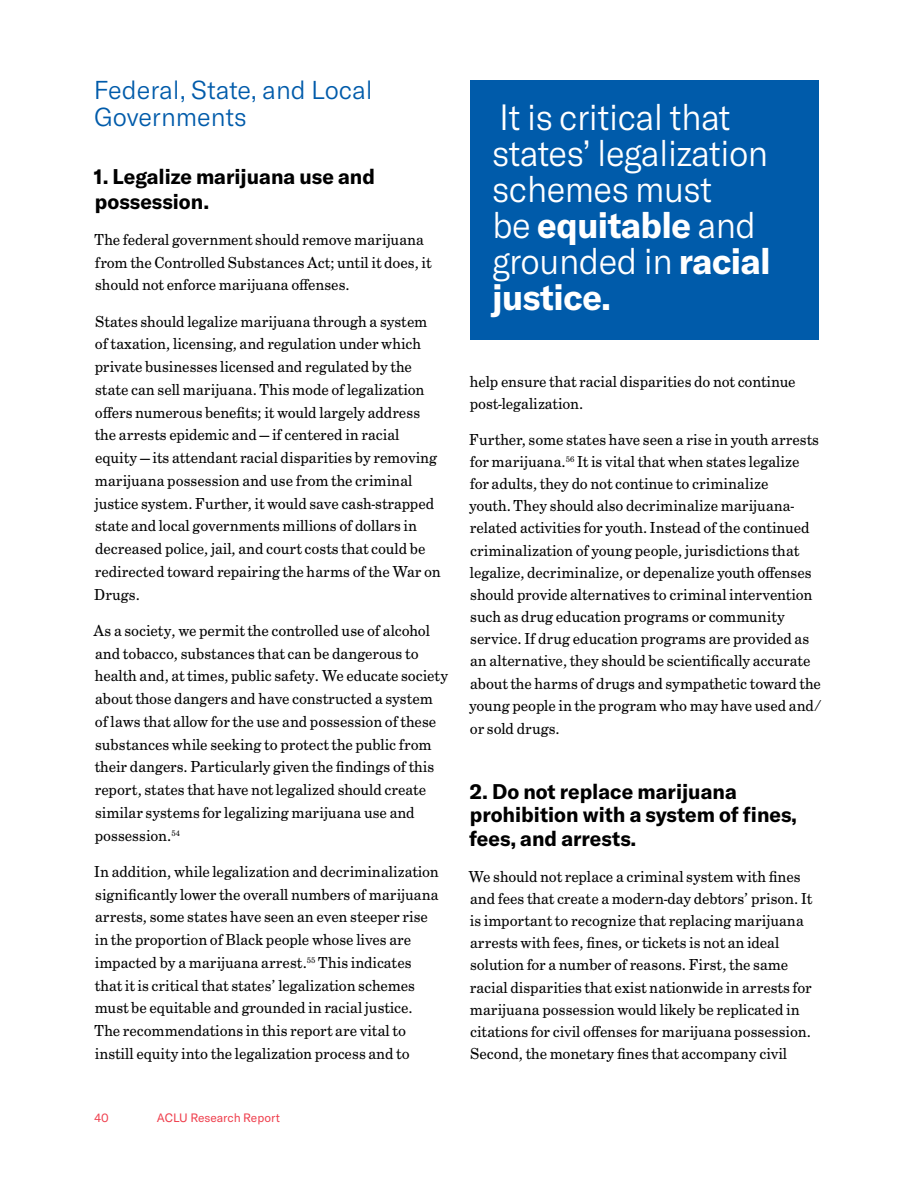
<style>
.page{position:relative;width:918px;height:1188px;background:#fff}
.page>*{position:absolute;margin:0;border:0;box-sizing:border-box;transform-origin:0 0}
.t1{font:300 36px/36px "GT America";letter-spacing:-.015em;color:#fff}
.t2{font:300 25.5px/27.3px "GT America";color:#005baa}
.t3{font:700 21px/23.7px "GT America";color:#000}
.t4{font:16.5px/22.8px "Century Schoolbook FS";color:#000}
.t5{font:12px "GT America";color:#ef404e}
.s1{font-weight:700}
</style>
<div class="page">
<div style="left:471px;top:80px;width:348px;height:259px;background:#005baa"></div>
<h2 class="t2" style="left:94px;top:77px;width:280px">Federal, State, and Local<br>Governments</h2>
<p class="t3" style="left:94px;top:164px;width:283px;line-height:24.3px">1. Legalize marijuana use and possession.</p>
<p class="t4" style="left:95px;top:228px;width:338px">The federal government should remove marijuana from the Controlled Substances Act; until it does, it should not enforce marijuana offenses.</p>
<p class="t4" style="left:94px;top:310px;width:348px">States should legalize marijuana through a system of taxation, licensing, and regulation under which private businesses licensed and regulated by the state can sell marijuana. This mode of legalization offers numerous benefits; it would largely address the arrests epidemic and — if centered in racial equity — its attendant racial disparities by removing marijuana possession and use from the criminal justice system. Further, it would save cash-strapped state and local governments millions of dollars in decreased police, jail, and court costs that could be redirected toward repairing the harms of the War on Drugs.</p>
<p class="t4" style="left:94px;top:619px;width:356px">As a society, we permit the controlled use of alcohol and tobacco, substances that can be dangerous to health and, at times, public safety. We educate society about those dangers and have constructed a system of laws that allow for the use and possession of these substances while seeking to protect the public from their dangers. Particularly given the findings of this report, states that have not legalized should create similar systems for legalizing marijuana use and possession.<sup>54</sup></p>
<p class="t4" style="left:94px;top:860px;width:346px">In addition, while legalization and decriminalization significantly lower the overall numbers of marijuana arrests, some states have seen an even steeper rise in the proportion of Black people whose lives are impacted by a marijuana arrest.<sup>55</sup> This indicates that it is critical that states’ legalization schemes must be equitable and grounded in racial justice.<br>The recommendations in this report are vital to instill equity into the legalization process and to</p>
<p class="t5" style="left:94px;top:1111px;width:16px">40</p>
<p class="t5" style="left:157px;top:1111px;width:125px">ACLU Research Report</p>
<h1 class="t1" style="left:492px;top:100px;width:280px">It is critical that states’ legalization schemes must<br>be <span class="s1">equitable</span> and grounded in <span class="s1">racial justice.</span></h1>
<p class="t4" style="left:470px;top:371px;width:327px;line-height:22.2px">help ensure that racial disparities do not continue post-legalization.</p>
<p class="t4" style="left:469px;top:428px;width:354px;line-height:22.2px">Further, some states have seen a rise in youth arrests for marijuana.<sup>56</sup> It is vital that when states legalize for adults, they do not continue to criminalize<br>youth. They should also decriminalize marijuana&shy;related activities for youth. Instead of the continued criminalization of young people, jurisdictions that legalize, decriminalize, or depenalize youth offenses should provide alternatives to criminal intervention such as drug education programs or community service. If drug education programs are provided as an alternative, they should be scientifically accurate about the harms of drugs and sympathetic toward the young people in the program who may have used and/</p>
<p class="t4" style="left:470px;top:718px;width:91px">or sold drugs.</p>
<p class="t3" style="left:469px;top:779px;width:329px">2. Do not replace marijuana prohibition with a system of fines, fees, and arrests.</p>
<p class="t4" style="left:469px;top:865px;width:345px;line-height:22.2px">We should not replace a criminal system with fines and fees that create a modern-day debtors’ prison. It is important to recognize that replacing marijuana arrests with fees, fines, or tickets is not an ideal solution for a number of reasons. First, the same racial disparities that exist nationwide in arrests for marijuana possession would likely be replicated in citations for civil offenses for marijuana possession.<br>Second, the monetary fines that accompany civil</p>
</div>
